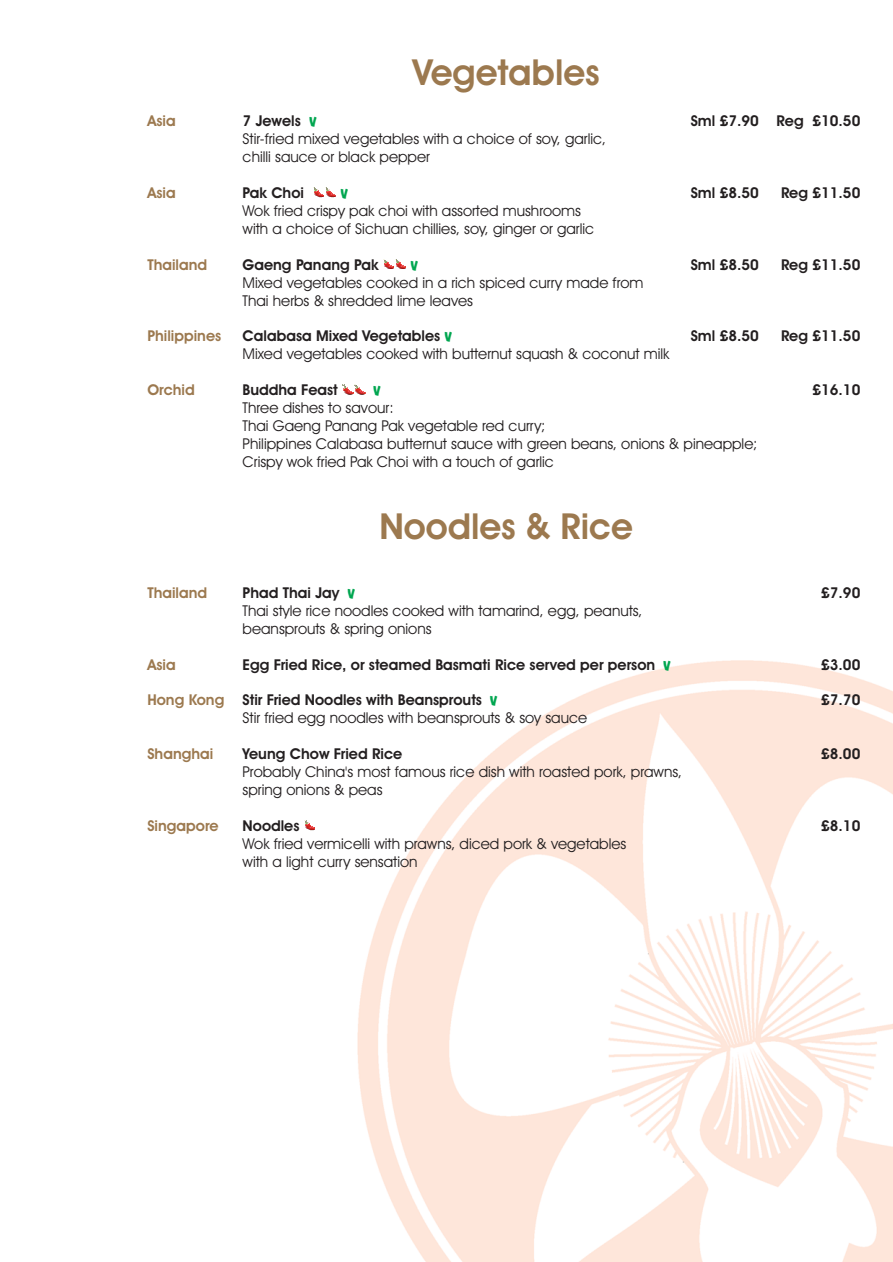
<style>
.page{position:relative;width:893px;height:1262px;background:#fff}
.page>*{position:absolute;margin:0;border:0;box-sizing:border-box;transform-origin:0 0}
.t1{font:700 36px "Avant Garde IT Cby BT";color:#9c794f}
.t2{font:15px/18px "Avant Garde IT Cby BT";color:#231f20}
.t3{font:700 15px "Avant Garde IT Cby BT";color:#231f20}
.t4{font:700 15px "Avant Garde IT Cby BT";color:#9c794f}
.t5{font:15px "Marker Felt Wide";color:#00a650}
.s1{font-family:"Marker Felt Wide";font-weight:400;color:#00a650}
.s2{color:#9c794f}
</style>
<div class="page">
<img style="left:357px;top:660px;width:535px;height:601px">
<svg style="left:313px;top:187px;width:22px;height:11px"></svg>
<svg style="left:383px;top:259px;width:22px;height:10px"></svg>
<svg style="left:343px;top:385px;width:22px;height:10px"></svg>
<svg style="left:304px;top:820px;width:11px;height:10px"></svg>
<h1 class="t1" style="left:412px;top:60px;width:189px">Vegetables</h1>
<p class="t4" style="left:147px;top:115px;width:30px">Asia</p>
<p class="t3" style="left:243px;top:115px;width:60px">7 Jewels</p>
<p class="t3" style="left:690px;top:115px;width:171px">Sml £7.90 Reg £10.50</p>
<p class="t5" style="left:309px;top:112px;width:9px">V</p>
<p class="t2" style="left:243px;top:131px;width:365px">Stir-fried mixed vegetables with a choice of soy, garlic, chilli sauce or black pepper</p>
<p class="t4" style="left:147px;top:187px;width:30px">Asia</p>
<p class="t3" style="left:243px;top:187px;width:63px">Pak Choi</p>
<p class="t3" style="left:690px;top:187px;width:70px">Sml £8.50</p>
<p class="t3" style="left:781px;top:187px;width:81px">Reg £11.50</p>
<p class="t5" style="left:341px;top:184px;width:9px">V</p>
<p class="t2" style="left:243px;top:203px;width:353px">Wok fried crispy pak choi with assorted mushrooms with a choice of Sichuan chillies, soy, ginger or garlic</p>
<p class="t4" style="left:147px;top:259px;width:61px">Thailand</p>
<p class="t3" style="left:243px;top:259px;width:137px">Gaeng Panang Pak</p>
<p class="t3" style="left:690px;top:259px;width:70px">Sml £8.50</p>
<p class="t3" style="left:781px;top:259px;width:81px">Reg £11.50</p>
<p class="t5" style="left:411px;top:256px;width:9px">V</p>
<p class="t2" style="left:243px;top:275px;width:402px">Mixed vegetables cooked in a rich spiced curry made from<br>Thai herbs &amp; shredded lime leaves</p>
<p class="t4" style="left:147px;top:331px;width:75px">Philippines</p>
<p class="t3" style="left:243px;top:331px;width:211px">Calabasa Mixed Vegetables <span class="s1">V</span></p>
<p class="t3" style="left:690px;top:331px;width:70px">Sml £8.50</p>
<p class="t3" style="left:781px;top:331px;width:81px">Reg £11.50</p>
<p class="t2" style="left:243px;top:347px;width:428px">Mixed vegetables cooked with butternut squash &amp; coconut milk</p>
<p class="t4" style="left:147px;top:384px;width:49px">Orchid</p>
<p class="t3" style="left:243px;top:384px;width:97px">Buddha Feast</p>
<p class="t3" style="left:812px;top:384px;width:49px">£16.10</p>
<p class="t5" style="left:373px;top:381px;width:9px">V</p>
<p class="t2" style="left:243px;top:400px;width:516px">Three dishes to savour:<br>Thai Gaeng Panang Pak vegetable red curry;<br>Philippines Calabasa butternut sauce with green beans, onions &amp; pineapple; Crispy wok fried Pak Choi with a touch of garlic</p>
<h1 class="t1" style="left:379px;top:513px;width:255px">Noodles &amp; Rice</h1>
<p class="t4" style="left:147px;top:587px;width:61px">Thailand</p>
<p class="t3" style="left:243px;top:587px;width:114px">Phad Thai Jay <span class="s1">V</span></p>
<p class="t3" style="left:821px;top:587px;width:41px">£7.90</p>
<p class="t2" style="left:243px;top:603px;width:401px">Thai style rice noodles cooked with tamarind, egg, peanuts, beansprouts &amp; spring onions</p>
<p class="t4" style="left:147px;top:659px;width:30px">Asia</p>
<p class="t3" style="left:243px;top:659px;width:414px">Egg Fried Rice, or steamed Basmati Rice served per person</p>
<p class="t3" style="left:821px;top:659px;width:41px">£3.00</p>
<p class="t5" style="left:663px;top:655px;width:9px">V</p>
<p class="t3" style="left:147px;top:694px;width:336px"><span class="s2">Hong Kong</span> Stir Fried Noodles with Beansprouts</p>
<p class="t3" style="left:821px;top:694px;width:41px">£7.70</p>
<p class="t5" style="left:490px;top:691px;width:9px">V</p>
<p class="t2" style="left:243px;top:710px;width:346px">Stir fried egg noodles with beansprouts &amp; soy sauce</p>
<p class="t4" style="left:147px;top:748px;width:67px">Shanghai</p>
<p class="t3" style="left:243px;top:748px;width:161px">Yeung Chow Fried Rice</p>
<p class="t3" style="left:821px;top:748px;width:41px">£8.00</p>
<p class="t2" style="left:243px;top:764px;width:441px">Probably China's most famous rice dish with roasted pork, prawns, spring onions &amp; peas</p>
<p class="t4" style="left:147px;top:820px;width:73px">Singapore</p>
<p class="t3" style="left:243px;top:820px;width:58px">Noodles</p>
<p class="t3" style="left:821px;top:820px;width:41px">£8.10</p>
<p class="t2" style="left:243px;top:836px;width:385px">Wok fried vermicelli with prawns, diced pork &amp; vegetables with a light curry sensation</p>
</div>
